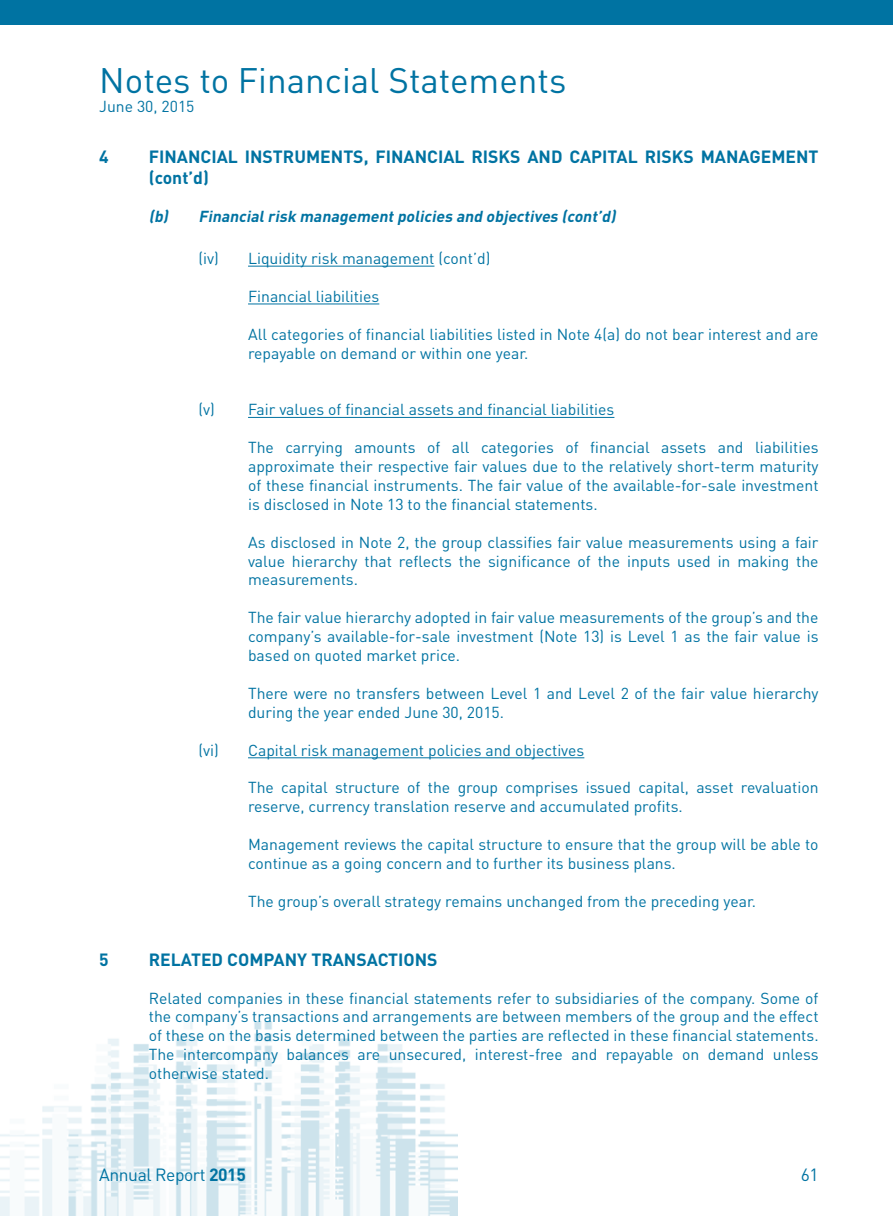
<style>
.page{position:relative;width:893px;height:1216px;background:#fff}
.page>*{position:absolute;margin:0;border:0;box-sizing:border-box;transform-origin:0 0}
.t1{font:35px "DIN";color:#0073a2}
.t2{font:700 17.5px/21px "DIN";color:#0073a2}
.t3{font:17.5px "DIN";letter-spacing:-.025em;color:#0073a2}
.t4{font:15.75px/18.9px "DIN";color:#0073a2}
.t5{font:italic 700 15.75px "DIN";color:#0073a2}
.s1{font-weight:700}
</style>
<div class="page">
<img style="left:0;top:1021px;width:458px;height:194px">
<div style="left:0;top:0;width:893px;height:25px;background:#0073a2"></div>
<hr style="left:248px;top:266px;width:186px;height:1px;background:#0073a2">
<hr style="left:248px;top:303px;width:131px;height:1px;background:#0073a2">
<hr style="left:248px;top:417px;width:366px;height:1px;background:#0073a2">
<hr style="left:248px;top:757px;width:336px;height:1px;background:#0073a2">
<h1 class="t1" style="left:99px;top:58px;width:469px">Notes to Financial Statements</h1>
<p class="t4" style="left:99px;top:96px;width:97px">June 30, 2015</p>
<p class="t2" style="left:99px;top:146px;width:11px">4</p>
<p class="t2" style="left:149px;top:146px;width:671px">FINANCIAL INSTRUMENTS, FINANCIAL RISKS AND CAPITAL RISKS MANAGEMENT (cont’d)</p>
<p class="t5" style="left:149px;top:206px;width:472px">(b) Financialrisk managementpolicies and objectives (cont’d)</p>
<p class="t4" style="left:198px;top:248px;width:293px">(iv) Liquidity risk management (cont’d)</p>
<p class="t4" style="left:248px;top:286px;width:133px">Financial liabilities</p>
<p class="t4" style="left:248px;top:324px;width:572px">All categories of financial liabilities listed in Note 4(a) do not bear interest and are repayable on demand or within one year.</p>
<p class="t4" style="left:198px;top:400px;width:417px">(v) Fair values of financial assets and financial liabilities</p>
<p class="t4" style="left:248px;top:437px;width:572px;text-align:justify">The carrying amounts of all categories of financial assets and liabilities approximate their respective fair values due to the relatively short-term maturity of these financial instruments. The fair value of the available-for-sale investment is disclosed in Note 13 to the financial statements.</p>
<p class="t4" style="left:248px;top:532px;width:572px;text-align:justify">As disclosed in Note 2, the group classifies fair value measurements using a fair value hierarchy that reflects the significance of the inputs used in making the measurements.</p>
<p class="t4" style="left:248px;top:607px;width:572px;text-align:justify">The fair value hierarchy adopted in fair value measurements of the group’s and the company’s available-for-sale investment (Note 13) is Level 1 as the fair value is based on quoted market price.</p>
<p class="t4" style="left:248px;top:683px;width:572px">There were no transfers between Level 1 and Level 2 of the fair value hierarchy during the year ended June 30, 2015.</p>
<p class="t4" style="left:198px;top:740px;width:387px">(vi) Capital risk management policies and objectives</p>
<p class="t4" style="left:248px;top:778px;width:572px">The capital structure of the group comprises issued capital, asset revaluation reserve, currency translation reserve and accumulated profits.</p>
<p class="t4" style="left:248px;top:834px;width:572px">Management reviews the capital structure to ensure that the group will be able to continue as a going concern and to further its business plans.</p>
<p class="t4" style="left:248px;top:891px;width:509px">The group’s overall strategy remains unchanged from the preceding year.</p>
<p class="t2" style="left:99px;top:948px;width:11px">5</p>
<p class="t2" style="left:149px;top:948px;width:290px">RELATED COMPANY TRANSACTIONS</p>
<p class="t4" style="left:149px;top:988px;width:671px;text-align:justify">Related companies in these financial statements refer to subsidiaries of the company. Some of the company’s transactions and arrangements are between members of the group and the effect of these on the basis determined between the parties are reflected in these financial statements.<br>The intercompany balances are unsecured, interest-free and repayable on demand unless otherwise stated.</p>
<p class="t3" style="left:99px;top:1163px;width:148px">Annual Report <span class="s1">2015</span></p>
<p class="t3" style="left:801px;top:1163px;width:19px">61</p>
</div>
